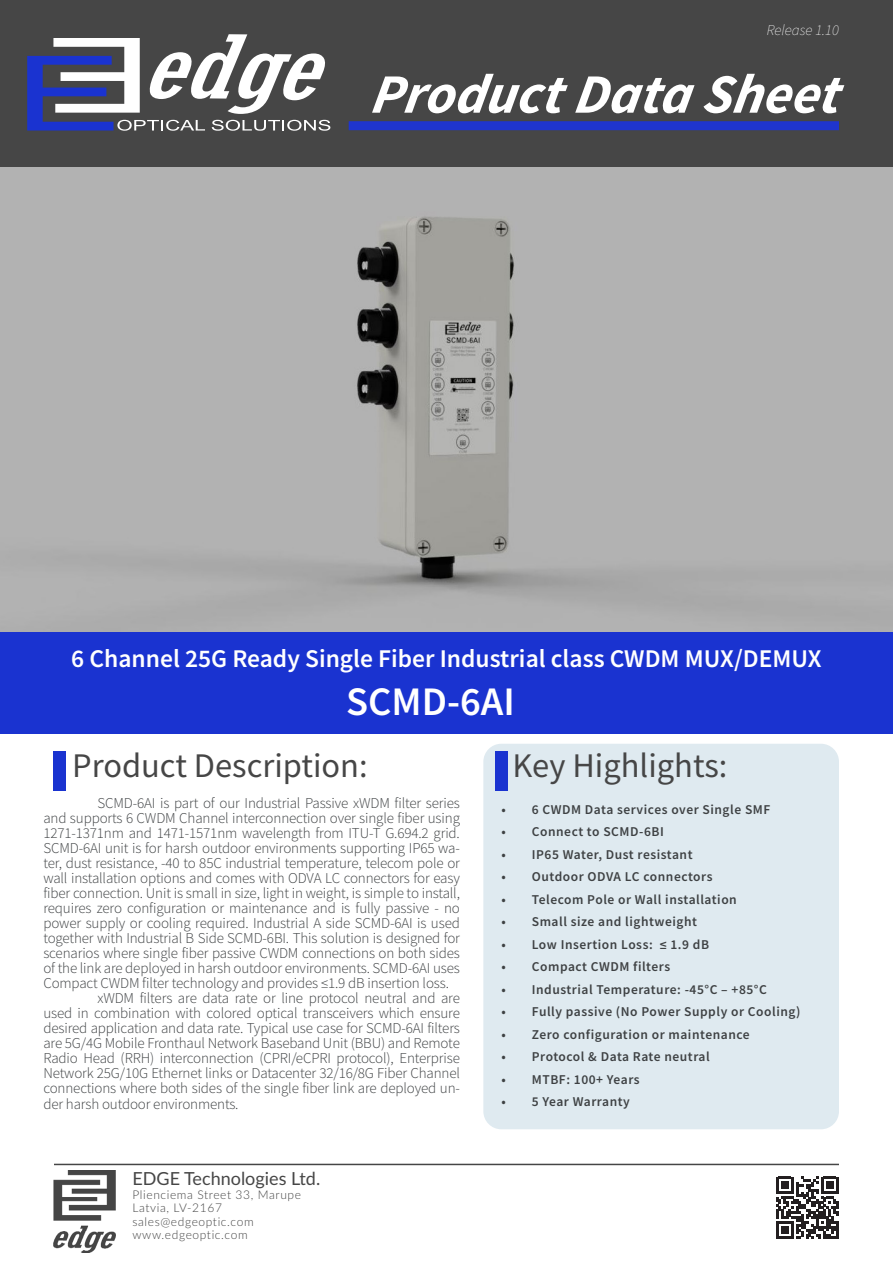
<style>
.page{position:relative;width:893px;height:1263px;background:#fff}
.page>*{position:absolute;margin:0;border:0;box-sizing:border-box;transform-origin:0 0}
.t1{font:italic 700 55.5px "Source Sans Pro";color:#fff}
.t2{font:600 40.5px "Source Sans Pro";color:#fff}
.t3{font:34.5px "Source Sans Pro";color:#464646}
.t4{font:600 25.5px "Source Sans Pro";color:#fff}
.t5{font:18px "Lato";color:#464646}
.t6{font:300 15px/15px "Source Sans Pro";letter-spacing:-.01em;color:#3e4143;text-align:justify}
.t7{font:italic 200 15px "Source Sans Pro";color:#fff}
.t8{font:600 13.5px "Source Sans Pro";letter-spacing:.04em;color:#3e4143}
.t9{font:300 12px "Lato";letter-spacing:.05em;color:#464646}
</style>
<div class="page">
<div style="left:483px;top:744px;width:356px;height:385px;background:#dfeaf0;border-radius:18px"></div>
<div style="left:0;top:0;width:893px;height:168px;background:#464646"></div>
<div style="left:0;top:631px;width:893px;height:102px;background:#1a33d0"></div>
<div style="left:349px;top:121px;width:490px;height:9px;background:#1f35ce"></div>
<hr style="left:54px;top:1164px;width:785px;height:1px;background:#464646">
<img style="left:54px;top:1170px;width:61px;height:83px">
<svg style="left:776px;top:1177px;width:62px;height:62px"></svg>
<div style="left:53px;top:751px;width:13px;height:40px;background:#1a33d0"></div>
<div style="left:495px;top:751px;width:13px;height:40px;background:#1a33d0"></div>
<svg style="left:27px;top:34px;width:303px;height:97px"></svg>
<img style="left:0;top:168px;width:893px;height:463px">
<p class="t7" style="left:767px;top:21px;width:74px">Release 1.10</p>
<p class="t1" style="left:370px;top:57px;width:481px">ProductData Sheet</p>
<p class="t4" style="left:71px;top:642px;width:752px">6 Channel 25G Ready Single Fiber Industrial class CWDM MUX/DEMUX</p>
<p class="t2" style="left:346px;top:675px;width:170px">SCMD-6AI</p>
<p class="t3" style="left:72px;top:744px;width:297px">Product Description:</p>
<p class="t3" style="left:512px;top:744px;width:216px">Key Highlights:</p>
<p class="t8" style="left:502px;top:800px;width:270px">• 6 CWDM Data services over Single SMF</p>
<p class="t8" style="left:502px;top:823px;width:164px">• Connect to SCMD-6BI</p>
<p class="t8" style="left:502px;top:845px;width:192px">• IP65 Water, Dust resistant</p>
<p class="t8" style="left:502px;top:868px;width:212px">• Outdoor ODVA LC connectors</p>
<p class="t8" style="left:502px;top:890px;width:237px">• Telecom Pole or Wall installation</p>
<p class="t8" style="left:502px;top:913px;width:197px">• Small size and lightweight</p>
<p class="t8" style="left:502px;top:935px;width:209px">• Low Insertion Loss: ≤ 1.9 dB</p>
<p class="t8" style="left:502px;top:958px;width:170px">• Compact CWDM filters</p>
<p class="t8" style="left:502px;top:980px;width:267px">• Industrial Temperature: -45°C – +85°C</p>
<p class="t8" style="left:502px;top:1003px;width:300px">• Fully passive (No Power Supply or Cooling)</p>
<p class="t8" style="left:502px;top:1025px;width:250px">• Zero configuration or maintenance</p>
<p class="t8" style="left:502px;top:1048px;width:210px">• Protocol &amp; Data Rate neutral</p>
<p class="t8" style="left:502px;top:1070px;width:140px">• MTBF: 100+ Years</p>
<p class="t8" style="left:502px;top:1093px;width:130px">• 5 Year Warranty</p>
<p class="t6" style="left:43px;top:795px;width:418px;text-indent:54px">SCMD-6AI is part of our Industrial Passive xWDM filter series and supports 6 CWDM Channel interconnection over single fiber using 1271-1371nm and 1471-1571nm wavelength from ITU-T G.694.2 grid.<br>SCMD-6AI unit is for harsh outdoor environments supporting IP65 wa&shy;ter, dust resistance, -40 to 85C industrial temperature, telecom pole or wall installation options and comes with ODVA LC connectors for easy fiber connection. Unit is small in size, light in weight, is simple to install, requires zero configuration or maintenance and is fully passive - no power supply or cooling required. Industrial A side SCMD-6AI is used together with Industrial B Side SCMD-6BI. This solution is designed for scenarios where single fiber passive CWDM connections on both sides of the link are deployed in harsh outdoor environments. SCMD-6AI uses Compact CWDM filter technology and provides ≤1.9 dB insertion loss.</p>
<p class="t6" style="left:43px;top:990px;width:418px;text-indent:54px">xWDM filters are data rate or line protocol neutral and are used in combination with colored optical transceivers which ensure desired application and data rate. Typical use case for SCMD-6AI filters are 5G/4G Mobile Fronthaul Network Baseband Unit (BBU) and Remote Radio Head (RRH) interconnection (CPRI/eCPRI protocol), Enterprise Network 25G/10G Ethernet links or Datacenter 32/16/8G Fiber Channel connections where both sides of the single fiber link are deployed un-</p>
<p class="t6" style="left:43px;top:1097px;width:197px">der harsh outdoor environments.</p>
<p class="t5" style="left:132px;top:1166px;width:189px">EDGE Technologies Ltd.</p>
<p class="t9" style="left:132px;top:1186px;width:170px">Plienciema Street 33, Marupe</p>
<p class="t9" style="left:132px;top:1200px;width:91px">Latvia, LV-2167</p>
<p class="t9" style="left:132px;top:1213px;width:123px">sales@edgeoptic.com</p>
<p class="t9" style="left:132px;top:1227px;width:117px">www.edgeoptic.com</p>
</div>
